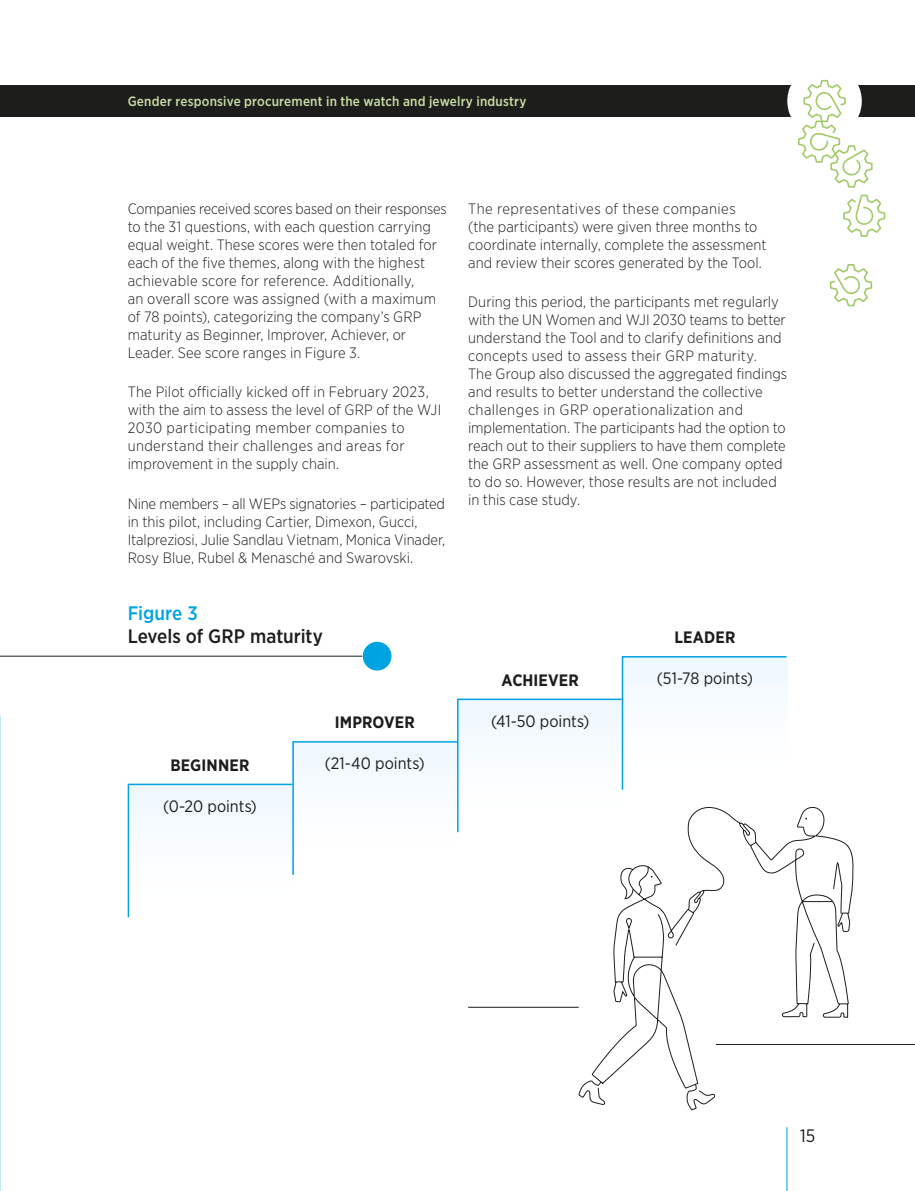
<style>
.page{position:relative;width:915px;height:1191px;background:#fff}
.page>*{position:absolute;margin:0;border:0;box-sizing:border-box;transform-origin:0 0}
.t1{font:500 19.5px "Gotham Narrow";letter-spacing:-.005em;color:#1d1d1b}
.t2{font:500 19.5px "Gotham Narrow";letter-spacing:-.005em;color:#00a3e2}
.t3{font:18px "Gotham Narrow";color:#1d1d1b}
.t4{font:16.5px "Gotham Narrow";letter-spacing:-.005em;color:#1d1d1b}
.t5{font:700 16.5px "Gotham Narrow";letter-spacing:.01em;color:#1d1d1b}
.t6{font:300 15px/18px "Gotham Narrow";letter-spacing:.005em;color:#1d1d1b}
.t7{font:500 13.5px "Gotham Narrow";letter-spacing:.015em;color:#c8dea6}
</style>
<div class="page">
<hr style="left:786px;top:1127px;width:1px;height:64px;background:#00a3e2">
<div style="left:0;top:85px;width:914px;height:32px;background:#1d1d1b"></div>
<div style="left:787px;top:64px;width:74px;height:74px;background:#fff;border-radius:50%"></div>
<svg style="left:798px;top:80px;width:74px;height:108px"></svg>
<svg style="left:843px;top:195px;width:42px;height:42px"></svg>
<svg style="left:829px;top:264px;width:42px;height:42px"></svg>
<svg style="left:577px;top:806px;width:276px;height:304px"></svg>
<svg style="left:127px;top:655px;width:660px;height:263px"></svg>
<hr style="left:715px;top:1044px;width:199px;height:1px;background:#1d1d1b">
<hr style="left:468px;top:1007px;width:110px;height:1px;background:#1d1d1b">
<hr style="left:0;top:656px;width:362px;height:1px;background:#1d1d1b">
<div style="left:362px;top:642px;width:29px;height:28px;background:#00a3e2;border-radius:50%"></div>
<p class="t7" style="left:128px;top:93px;width:400px">Gender responsive procurement in the watch and jewelry industry</p>
<p class="t6" style="left:128px;top:199px;width:320px">Companies received scores based on their responses to the 31 questions, with each question carrying equal weight. These scores were then totaled for each of the five themes, along with the highest achievable score for reference. Additionally,<br>an overall score was assigned (with a maximum of 78 points), categorizing the company’s GRP maturity as Beginner, Improver, Achiever, or Leader. See score ranges in Figure 3.</p>
<p class="t6" style="left:128px;top:383px;width:315px">The Pilot officially kicked off in February 2023, with the aim to assess the level of GRP of the WJI 2030 participating member companies to understand their challenges and areas for improvement in the supply chain.</p>
<p class="t6" style="left:128px;top:494px;width:319px">Nine members – all WEPs signatories – participated in this pilot, including Cartier, Dimexon, Gucci, Italpreziosi, Julie Sandlau Vietnam, Monica Vinader, Rosy Blue, Rubel &amp; Menasché and Swarovski.</p>
<h1 class="t2" style="left:128px;top:601px;width:72px">Figure 3</h1>
<h1 class="t1" style="left:128px;top:624px;width:197px">Levels of GRP maturity</h1>
<p class="t6" style="left:468px;top:199px;width:300px">The representatives of these companies<br>(the participants) were given three months to coordinate internally, complete the assessment and review their scores generated by the Tool.</p>
<p class="t6" style="left:468px;top:293px;width:320px">During this period, the participants met regularly with the UN Women and WJI 2030 teams to better understand the Tool and to clarify definitions and concepts used to assess their GRP maturity.<br>The Group also discussed the aggregated findings and results to better understand the collective challenges in GRP operationalization and implementation. The participants had the option to reach out to their suppliers to have them complete the GRP assessment as well. One company opted to do so. However, those results are not included in this case study.</p>
<p class="t5" style="left:501px;top:669px;width:79px">ACHIEVER</p>
<p class="t5" style="left:674px;top:627px;width:62px">LEADER</p>
<p class="t4" style="left:656px;top:668px;width:98px">(51-78 points)</p>
<p class="t5" style="left:170px;top:754px;width:81px">BEGINNER</p>
<p class="t4" style="left:163px;top:795px;width:95px">(0-20 points)</p>
<p class="t5" style="left:334px;top:712px;width:81px">IMPROVER</p>
<p class="t4" style="left:491px;top:710px;width:100px">(41-50 points)</p>
<p class="t4" style="left:325px;top:753px;width:101px">(21-40 points)</p>
<p class="t3" style="left:799px;top:1124px;width:17px">15</p>
</div>
